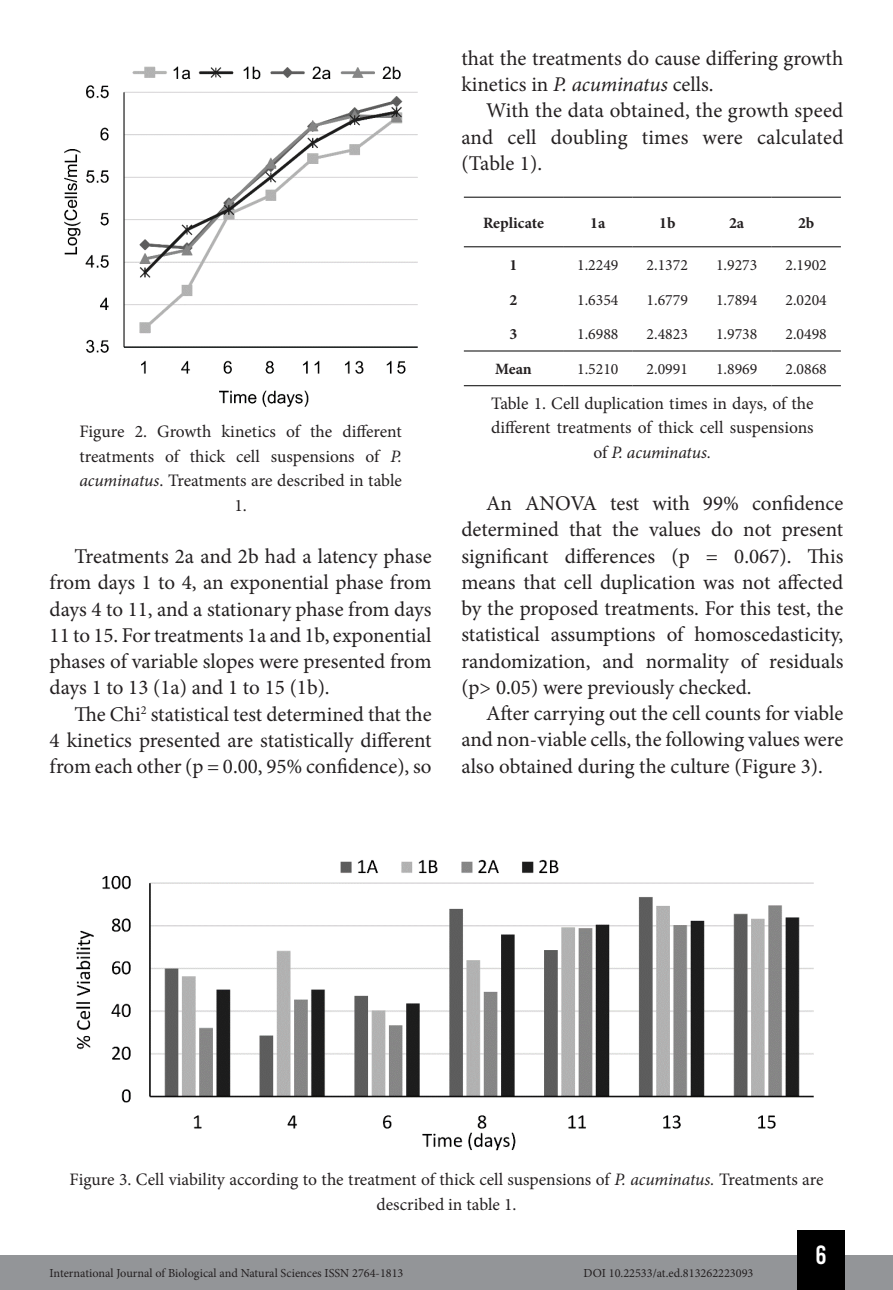
<style>
.page{position:relative;width:893px;height:1290px;background:#fff}
.page>*{position:absolute;margin:0;border:0;box-sizing:border-box;transform-origin:0 0}
.t1{font:26.25px "Bebas Kai";color:#fff}
.Texto_1{font:21px/26.2px "Minion Pro";color:#231f20;text-align:justify}
.Info_Imagem{font:17.5px/24.5px "Minion Pro";color:#231f20;text-align:center}
.Tabela{font:15.75px "Minion Pro";color:#231f20}
.Tabela-2{font:700 15.75px "Minion Pro";color:#231f20}
.t2{font:12.25px "Minion Pro";color:#231f20}
.s1{font-style:italic}
</style>
<div class="page">
<div style="left:0;top:1255px;width:893px;height:35px;background:#939598"></div>
<div style="left:797px;top:1230px;width:48px;height:60px;background:#000"></div>
<img style="left:64px;top:66px;width:354px;height:341px">
<hr style="left:464px;top:197px;width:99px;height:1px;background:#000">
<hr style="left:563px;top:197px;width:69px;height:1px;background:#000">
<hr style="left:632px;top:197px;width:70px;height:1px;background:#000">
<hr style="left:702px;top:197px;width:69px;height:1px;background:#000">
<hr style="left:771px;top:197px;width:70px;height:1px;background:#000">
<hr style="left:464px;top:246px;width:99px;height:1px;background:#000">
<hr style="left:563px;top:246px;width:69px;height:1px;background:#000">
<hr style="left:632px;top:246px;width:70px;height:1px;background:#000">
<hr style="left:702px;top:246px;width:69px;height:1px;background:#000">
<hr style="left:771px;top:246px;width:70px;height:1px;background:#000">
<hr style="left:464px;top:350px;width:99px;height:1px;background:#000">
<hr style="left:563px;top:350px;width:69px;height:1px;background:#000">
<hr style="left:632px;top:350px;width:70px;height:1px;background:#000">
<hr style="left:702px;top:350px;width:69px;height:1px;background:#000">
<hr style="left:771px;top:350px;width:70px;height:1px;background:#000">
<hr style="left:464px;top:385px;width:99px;height:1px;background:#000">
<hr style="left:563px;top:385px;width:69px;height:1px;background:#000">
<hr style="left:632px;top:385px;width:70px;height:1px;background:#000">
<hr style="left:702px;top:385px;width:69px;height:1px;background:#000">
<hr style="left:771px;top:385px;width:70px;height:1px;background:#000">
<img style="left:76px;top:859px;width:738px;height:292px">
<p class="Info_Imagem" style="left:79px;top:419px;width:324px">Figure 2. Growth kinetics of the different treatments of thick cell suspensions of <span class="s1">P. acuminatus</span>. Treatments are described in table 1.</p>
<p class="Texto_1" style="left:50px;top:543px;width:384px;text-indent:25px">Treatments 2a and 2b had a latency phase from days 1 to 4, an exponential phase from days 4 to 11, and a stationary phase from days 11 to 15. For treatments 1a and 1b, exponential phases of variable slopes were presented from days 1 to 13 (1a) and 1 to 15 (1b).</p>
<p class="Texto_1" style="left:50px;top:701px;width:383px;text-indent:25px">The Chi<sup>2</sup> statistical test determined that the 4 kinetics presented are statistically different from each other (p = 0.00, 95% confidence), so</p>
<p class="Texto_1" style="left:461px;top:45px;width:383px">that the treatments do cause differing growth kinetics in <span class="s1">P. acuminatus</span> cells.</p>
<p class="Texto_1" style="left:461px;top:98px;width:384px;text-indent:25px">With the data obtained, the growth speed and cell doubling times were calculated (Table 1).</p>
<p class="Tabela-2" style="left:483px;top:212px;width:62px">Replicate</p>
<p class="Tabela-2" style="left:590px;top:212px;width:17px">1a</p>
<p class="Tabela-2" style="left:659px;top:212px;width:18px">1b</p>
<p class="Tabela-2" style="left:729px;top:212px;width:17px">2a</p>
<p class="Tabela-2" style="left:798px;top:212px;width:18px">2b</p>
<p class="Tabela-2" style="left:509px;top:254px;width:9px">1</p>
<p class="Tabela" style="left:577px;top:254px;width:43px">1.2249</p>
<p class="Tabela" style="left:647px;top:254px;width:43px">2.1372</p>
<p class="Tabela" style="left:716px;top:254px;width:43px">1.9273</p>
<p class="Tabela" style="left:785px;top:254px;width:43px">2.1902</p>
<p class="Tabela-2" style="left:509px;top:288px;width:9px">2</p>
<p class="Tabela" style="left:577px;top:289px;width:43px">1.6354</p>
<p class="Tabela" style="left:647px;top:289px;width:43px">1.6779</p>
<p class="Tabela" style="left:716px;top:289px;width:43px">1.7894</p>
<p class="Tabela" style="left:785px;top:289px;width:43px">2.0204</p>
<p class="Tabela-2" style="left:509px;top:323px;width:9px">3</p>
<p class="Tabela" style="left:577px;top:324px;width:43px">1.6988</p>
<p class="Tabela" style="left:647px;top:324px;width:43px">2.4823</p>
<p class="Tabela" style="left:716px;top:324px;width:43px">1.9738</p>
<p class="Tabela" style="left:785px;top:324px;width:43px">2.0498</p>
<p class="Tabela-2" style="left:495px;top:358px;width:38px">Mean</p>
<p class="Tabela" style="left:577px;top:358px;width:43px">1.5210</p>
<p class="Tabela" style="left:647px;top:358px;width:43px">2.0991</p>
<p class="Tabela" style="left:716px;top:358px;width:43px">1.8969</p>
<p class="Tabela" style="left:785px;top:358px;width:43px">2.0868</p>
<p class="Info_Imagem" style="left:491px;top:391px;width:324px">Table 1. Cell duplication times in days, of the different treatments of thick cell suspensions of <span class="s1">P. acuminatus.</span></p>
<p class="Texto_1" style="left:461px;top:490px;width:384px;text-indent:25px">An ANOVA test with 99% confidence determined that the values do not present significant differences (p = 0.067). This means that cell duplication was not affected by the proposed treatments. For this test, the statistical assumptions of homoscedasticity, randomization, and normality of residuals (p&gt; 0.05) were previously checked.</p>
<p class="Texto_1" style="left:461px;top:700px;width:383px;text-indent:25px">After carrying out the cell counts for viable and non-viable cells, the following values were also obtained during the culture (Figure 3).</p>
<p class="Info_Imagem" style="left:69px;top:1167px;width:756px">Figure 3. Cell viability according to the treatment of thick cell suspensions of <span class="s1">P. acuminatus.</span> Treatments are described in table 1.</p>
<p class="t2" style="left:50px;top:1265px;width:355px">International Journal of Biological and Natural Sciences ISSN 2764-1813</p>
<p class="t2" style="left:584px;top:1265px;width:171px">DOI 10.22533/at.ed.813262223093</p>
<p class="t1" style="left:815px;top:1241px;width:13px">6</p>
</div>
